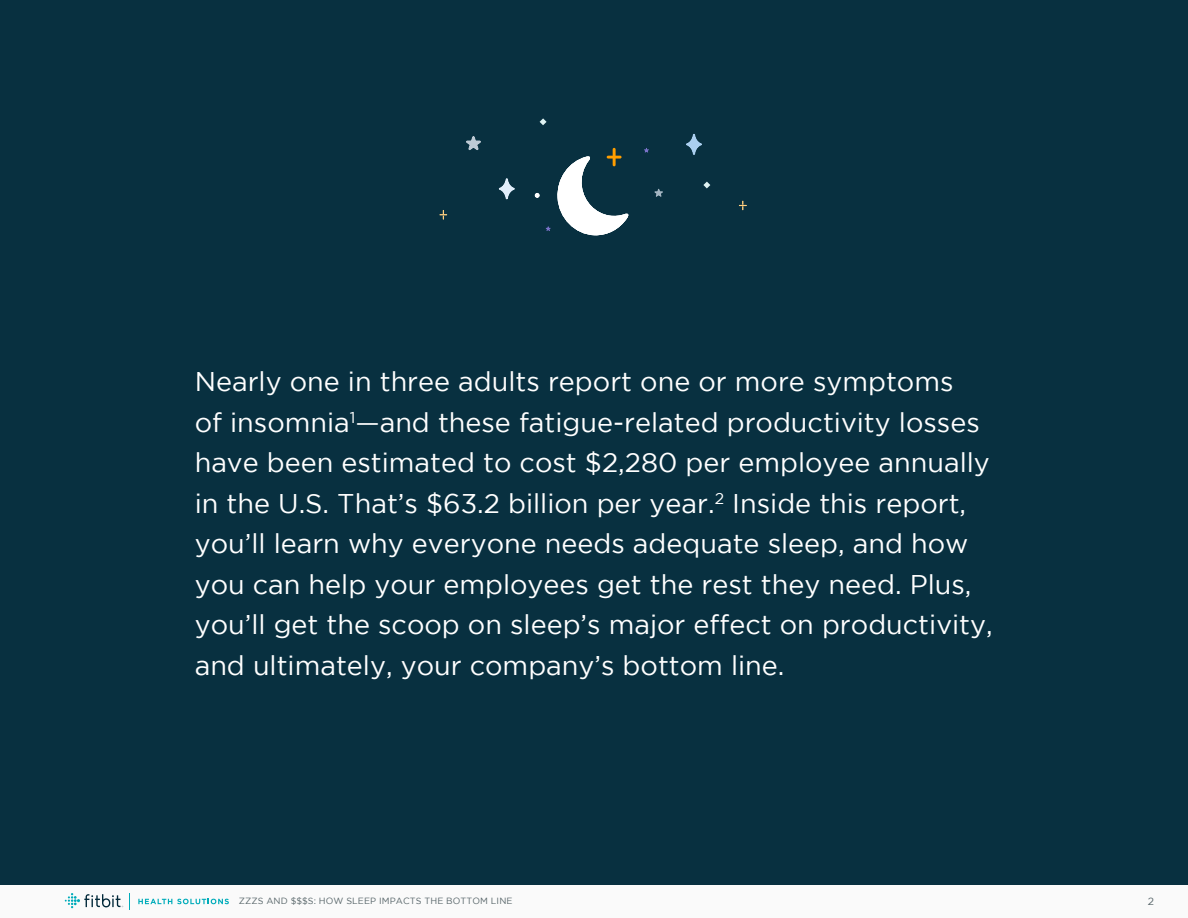
<style>
.page{position:relative;width:1188px;height:918px;background:#fff}
.page>*{position:absolute;margin:0;border:0;box-sizing:border-box;transform-origin:0 0}
.t1{font:27px/40.5px "Gotham";color:#fff}
.t2{font:10.5px "Gotham";color:#576569}
.t3{font:9px "Gotham";letter-spacing:.015em;color:#576569}
</style>
<div class="page">
<div style="left:0;top:884px;width:1188px;height:34px;background:#fafafa"></div>
<svg style="left:138px;top:899px;width:91px;height:5px"></svg>
<svg style="left:65px;top:893px;width:58px;height:15px"></svg>
<div style="left:0;top:0;width:1188px;height:884px;background:#083040"></div>
<svg style="left:644px;top:148px;width:5px;height:5px"></svg>
<svg style="left:654px;top:189px;width:9px;height:8px"></svg>
<svg style="left:466px;top:136px;width:15px;height:14px"></svg>
<svg style="left:686px;top:134px;width:16px;height:21px"></svg>
<svg style="left:499px;top:178px;width:16px;height:22px"></svg>
<svg style="left:703px;top:182px;width:7px;height:6px"></svg>
<svg style="left:540px;top:118px;width:7px;height:7px"></svg>
<svg style="left:535px;top:156px;width:94px;height:80px"></svg>
<hr style="left:613px;top:148px;width:3px;height:18px;background:#ff9e00">
<hr style="left:607px;top:156px;width:15px;height:3px;background:#ff9e00">
<svg style="left:439px;top:210px;width:8px;height:10px"></svg>
<svg style="left:739px;top:200px;width:8px;height:11px"></svg>
<p class="t1" style="left:195px;top:361px;width:800px">Nearly one in three adults report one or more symptoms<br>of insomnia<sup>1</sup>—and these fatigue-related productivity losses have been estimated to cost $2,280 per employee annually in the U.S. That’s $63.2 billion per year.<sup>2</sup> Inside this report, you’ll learn why everyone needs adequate sleep, and how you can help your employees get the rest they need. Plus, you’ll get the scoop on sleep’s major effect on productivity, and ultimately, your company’s bottom line.</p>
<p class="t3" style="left:239px;top:896px;width:275px">ZZZS AND $$$S: HOW SLEEP IMPACTS THE BOTTOM LINE</p>
<p class="t2" style="left:1148px;top:895px;width:8px">2</p>
</div>
